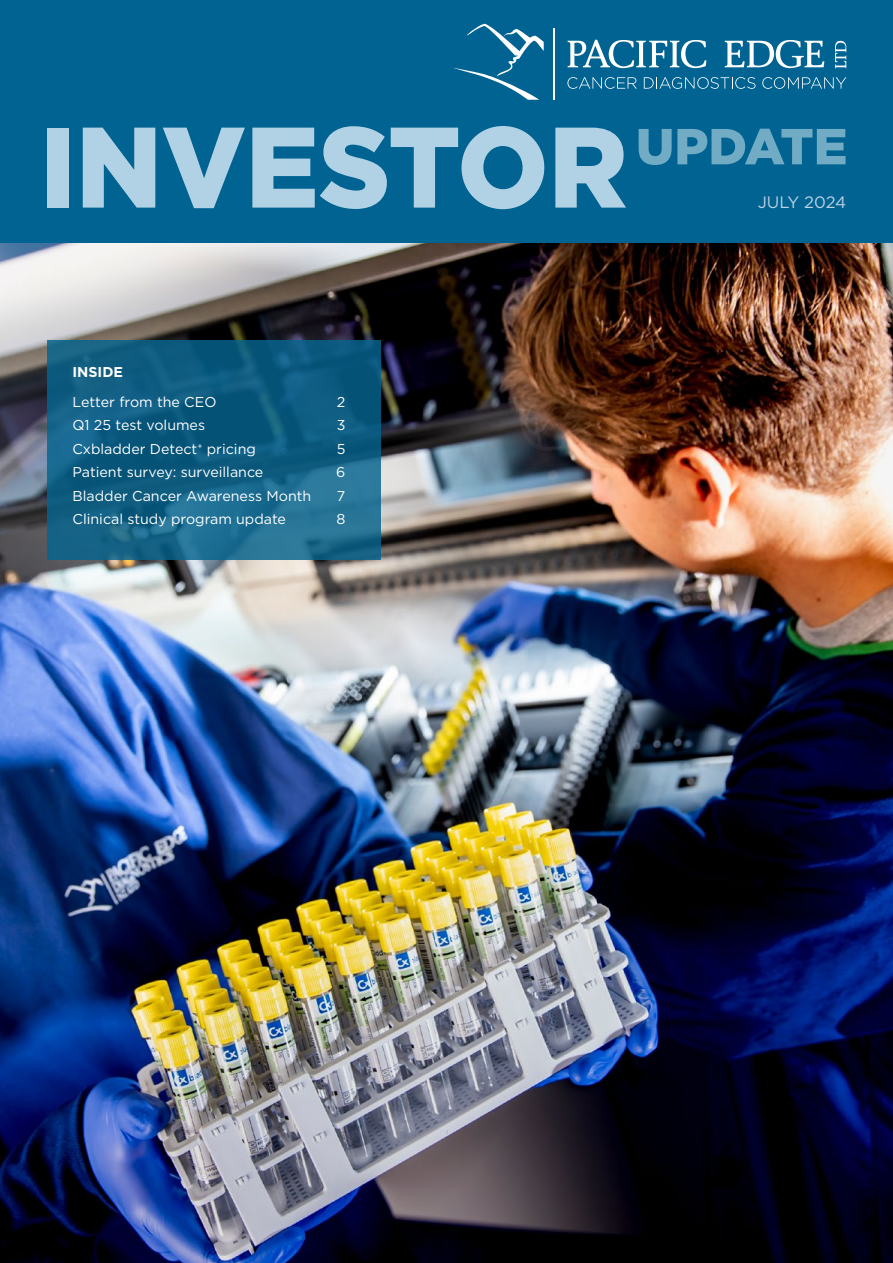
<style>
.page{position:relative;width:893px;height:1263px;background:#fff}
.page>*{position:absolute;margin:0;border:0;box-sizing:border-box;transform-origin:0 0}
.t1{font:16.5px "Gotham";letter-spacing:-.005em;color:#bcd2e2}
.t2{font:14.25px "Gotham";color:#fff}
.t3{font:700 14.25px "Gotham";color:#fff}
</style>
<div class="page">
<img style="left:0;top:242px;width:893px;height:1021px">
<svg style="left:47px;top:340px;width:334px;height:219px;background:#126084"></svg>
<div style="left:0;top:0;width:893px;height:242px;background:#006392"></div>
<svg style="left:567px;top:40px;width:139px;height:28px"></svg>
<svg style="left:725px;top:40px;width:99px;height:28px"></svg>
<hr style="left:554px;top:28px;width:1px;height:72px;background:#fff">
<svg style="left:453px;top:24px;width:91px;height:76px"></svg>
<svg style="left:567px;top:77px;width:70px;height:12px"></svg>
<svg style="left:644px;top:77px;width:111px;height:12px"></svg>
<svg style="left:762px;top:77px;width:84px;height:12px"></svg>
<svg style="left:835px;top:41px;width:11px;height:27px"></svg>
<div style="left:47px;top:128px;width:22px;height:80px;background:#b1d2e4"></div>
<svg style="left:83px;top:128px;width:72px;height:80px"></svg>
<svg style="left:163px;top:128px;width:82px;height:80px"></svg>
<svg style="left:252px;top:126px;width:292px;height:83px"></svg>
<svg style="left:555px;top:128px;width:71px;height:80px"></svg>
<svg style="left:639px;top:129px;width:207px;height:36px"></svg>
<p class="t3" style="left:72px;top:362px;width:52px">INSIDE</p>
<p class="t2" style="left:72px;top:393px;width:146px">Letter from the CEO</p>
<p class="t2" style="left:337px;top:393px;width:10px">2</p>
<p class="t2" style="left:72px;top:416px;width:134px">Q1 25 test volumes</p>
<p class="t2" style="left:337px;top:416px;width:10px">3</p>
<p class="t2" style="left:72px;top:440px;width:185px">Cxbladder Detect<sup>+</sup> pricing</p>
<p class="t2" style="left:337px;top:440px;width:10px">5</p>
<p class="t2" style="left:72px;top:463px;width:192px">Patient survey: surveillance</p>
<p class="t2" style="left:336px;top:463px;width:11px">6</p>
<p class="t2" style="left:72px;top:487px;width:240px">Bladder Cancer Awareness Month</p>
<p class="t2" style="left:337px;top:487px;width:10px">7</p>
<p class="t2" style="left:72px;top:510px;width:215px">Clinical study program update</p>
<p class="t2" style="left:336px;top:510px;width:10px">8</p>
<p class="t1" style="left:758px;top:192px;width:90px">JULY 2024</p>
</div>
